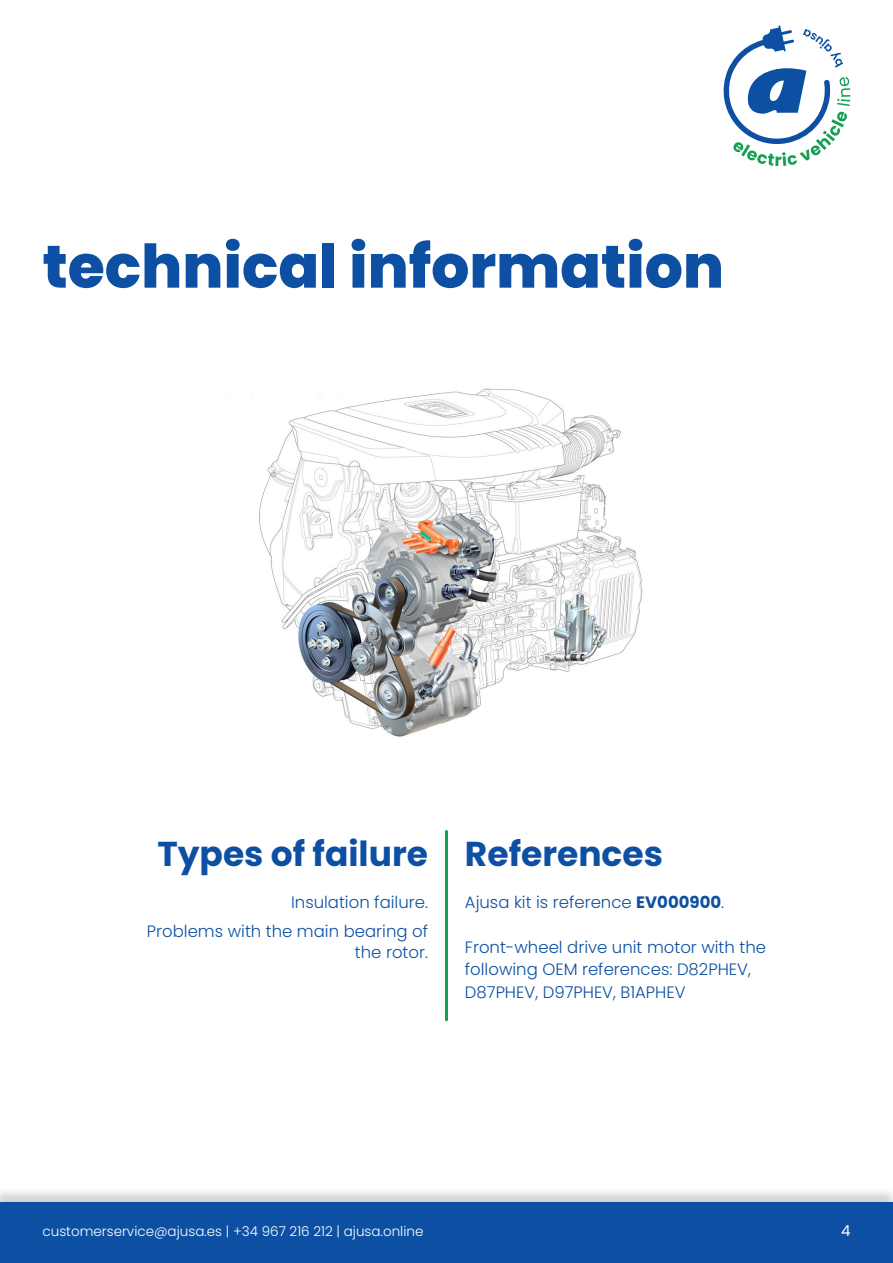
<style>
.page{position:relative;width:893px;height:1263px;background:#fff}
.page>*{position:absolute;margin:0;border:0;box-sizing:border-box;transform-origin:0 0}
.t1{font:800 60px "Poppins";color:#0d50a3}
.t2{font:700 34.5px "Poppins";color:#0d50a3}
.t3{font:300 16.5px/22.5px "Poppins";color:#0d50a3;text-align:right}
.t4{font:15px "Poppins";color:#fff}
.t5{font:300 13.5px "Poppins";color:#fff}
.s1{font-weight:700}
</style>
<div class="page">
<div style="left:0;top:1186px;width:893px;height:77px;background:#231f20;opacity:.2"></div>
<div style="left:0;top:1203px;width:893px;height:60px;background:#0d50a3"></div>
<svg style="left:723px;top:26px;width:127px;height:140px"></svg>
<hr style="left:445px;top:831px;width:3px;height:189px;background:#15a053">
<img style="left:252px;top:388px;width:391px;height:349px">
<p class="t1" style="left:43px;top:232px;width:683px">technical information</p>
<p class="t2" style="left:157px;top:834px;width:272px">Types of failure</p>
<p class="t2" style="left:465px;top:834px;width:200px">References</p>
<p class="t3" style="left:291px;top:890px;width:138px">Insulation failure.</p>
<p class="t3" style="left:147px;top:921px;width:283px;line-height:21px">Problems with the main bearing of the rotor.</p>
<p class="t3" style="left:465px;top:890px;width:261px">Ajusa kit is reference <span class="s1">EV000900</span>.</p>
<p class="t3" style="left:465px;top:935px;width:303px;text-align:left">Front-wheel drive unit motor with the following OEM references: D82PHEV,<br>D87PHEV, D97PHEV, B1APHEV</p>
<p class="t5" style="left:43px;top:1223px;width:382px">customerservice@ajusa.es | +34 967 216 212 | ajusa.online</p>
<p class="t4" style="left:841px;top:1222px;width:11px">4</p>
</div>
